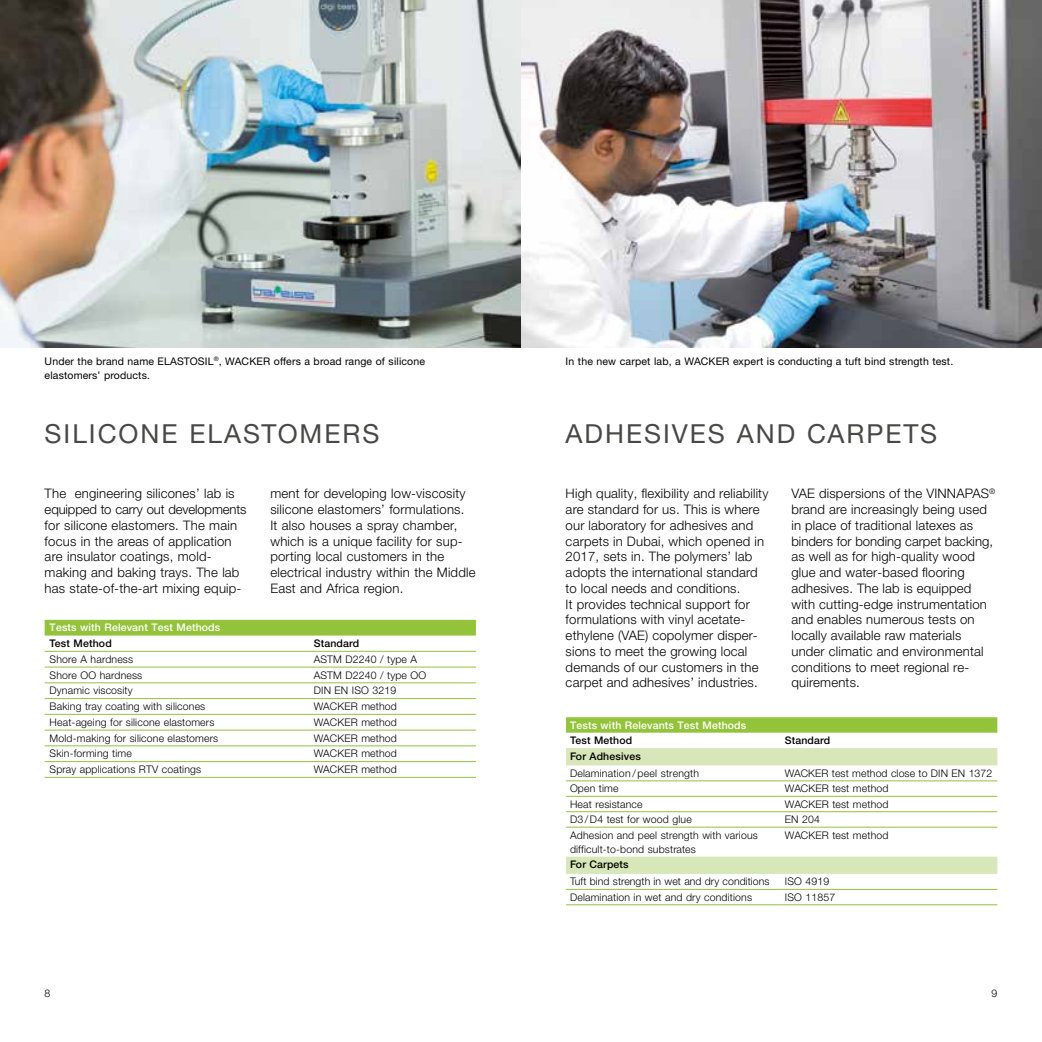
<style>
.page{position:relative;width:1042px;height:1042px;background:#fff}
.page>*{position:absolute;margin:0;border:0;box-sizing:border-box;transform-origin:0 0}
.t1{font:26.25px "Helvetica Panfor Wacker";letter-spacing:.075em;color:#484847}
.t2{font:300 13.12px/15.8px "Helvetica Panfor Wacker";letter-spacing:.015em;color:#000}
.t3{font:300 10.5px/14px "Helvetica Panfor Wacker";letter-spacing:.015em;color:#000}
.t4{font:10.5px/14px "Helvetica Panfor Wacker";letter-spacing:.015em;color:#000}
.t5{font:500 10.5px "Helvetica Panfor Wacker";letter-spacing:.015em;color:#000}
.t6{font:500 10.5px "Helvetica Panfor Wacker";letter-spacing:.015em;color:#fff}
</style>
<div class="page">
<img style="left:0;top:0;width:1042px;height:347px">
<div style="left:45px;top:620px;width:431px;height:15px;background:#93c23b"></div>
<hr style="left:45px;top:651px;width:264px;height:1px;background:#93c23b">
<hr style="left:309px;top:651px;width:167px;height:1px;background:#93c23b">
<hr style="left:45px;top:666px;width:264px;height:1px;background:#93c23b">
<hr style="left:309px;top:666px;width:167px;height:1px;background:#93c23b">
<hr style="left:45px;top:682px;width:264px;height:1px;background:#93c23b">
<hr style="left:309px;top:682px;width:167px;height:1px;background:#93c23b">
<hr style="left:45px;top:698px;width:264px;height:1px;background:#93c23b">
<hr style="left:309px;top:698px;width:167px;height:1px;background:#93c23b">
<hr style="left:45px;top:714px;width:264px;height:1px;background:#93c23b">
<hr style="left:309px;top:714px;width:167px;height:1px;background:#93c23b">
<hr style="left:45px;top:729px;width:264px;height:1px;background:#93c23b">
<hr style="left:309px;top:729px;width:167px;height:1px;background:#93c23b">
<hr style="left:45px;top:745px;width:264px;height:1px;background:#93c23b">
<hr style="left:309px;top:745px;width:167px;height:1px;background:#93c23b">
<hr style="left:45px;top:761px;width:264px;height:1px;background:#93c23b">
<hr style="left:309px;top:761px;width:167px;height:1px;background:#93c23b">
<hr style="left:45px;top:777px;width:264px;height:1px;background:#93c23b">
<hr style="left:309px;top:777px;width:167px;height:1px;background:#93c23b">
<div style="left:566px;top:717px;width:431px;height:15px;background:#93c23b"></div>
<svg style="left:566px;top:748px;width:431px;height:126px"></svg>
<hr style="left:566px;top:780px;width:215px;height:1px;background:#93c23b">
<hr style="left:781px;top:780px;width:216px;height:1px;background:#93c23b">
<hr style="left:566px;top:796px;width:215px;height:1px;background:#93c23b">
<hr style="left:781px;top:796px;width:216px;height:1px;background:#93c23b">
<hr style="left:566px;top:811px;width:215px;height:1px;background:#93c23b">
<hr style="left:781px;top:811px;width:216px;height:1px;background:#93c23b">
<hr style="left:566px;top:827px;width:215px;height:1px;background:#93c23b">
<hr style="left:781px;top:827px;width:216px;height:1px;background:#93c23b">
<hr style="left:566px;top:889px;width:215px;height:1px;background:#93c23b">
<hr style="left:781px;top:889px;width:216px;height:1px;background:#93c23b">
<hr style="left:566px;top:904px;width:215px;height:1px;background:#93c23b">
<hr style="left:781px;top:904px;width:216px;height:1px;background:#93c23b">
<p class="t4" style="left:45px;top:354px;width:382px">Under the brand name ELASTOSIL<sup>®</sup>, WACKER offers a broad range of silicone elastomers’ products.</p>
<p class="t4" style="left:565px;top:354px;width:389px">In the new carpet lab, a WACKER expert is conducting a tuft bind strength test.</p>
<h1 class="t1" style="left:45px;top:417px;width:336px">SILICONE ELASTOMERS</h1>
<h1 class="t1" style="left:566px;top:417px;width:373px">ADHESIVES AND CARPETS</h1>
<p class="t2" style="left:791px;top:486px;width:205px">VAE dispersions of the VINNAPAS<sup>® </sup>brand are increasingly being used in place of traditional latexes as binders for bonding carpet backing, as well as for high-quality wood glue and water-based flooring adhesives. The lab is equipped with cutting-edge instrumentation and enables numerous tests on locally available raw materials under climatic and environmental conditions to meet regional re&shy;quirements.</p>
<p class="t2" style="left:45px;top:486px;width:203px">The engineering silicones’ lab is equipped to carry out developments for silicone elastomers. The main focus in the areas of application are insulator coatings, mold&shy;making and baking trays. The lab has state-of-the-art mixing equip-</p>
<p class="t2" style="left:566px;top:486px;width:204px">High quality, flexibility and reliability are standard for us. This is where our laboratory for adhesives and carpets in Dubai, which opened in 2017, sets in. The polymers’ lab adopts the international standard to local needs and conditions.<br>It provides technical support for formulations with vinyl acetate&shy;ethylene (VAE) copolymer disper&shy;sions to meet the growing local demands of our customers in the carpet and adhesives’ industries.</p>
<p class="t2" style="left:270px;top:486px;width:207px">ment for developing low-viscosity silicone elastomers’ formulations.<br>It also houses a spray chamber, which is a unique facility for sup&shy;porting local customers in the electrical industry within the Middle East and Africa region.</p>
<p class="t6" style="left:50px;top:621px;width:172px">Tests with Relevant Test Methods</p>
<p class="t5" style="left:50px;top:637px;width:64px">Test Method</p>
<p class="t5" style="left:314px;top:637px;width:47px">Standard</p>
<p class="t3" style="left:50px;top:652px;width:85px">Shore A hardness</p>
<p class="t3" style="left:314px;top:652px;width:105px">ASTM D2240 / type A</p>
<p class="t3" style="left:50px;top:668px;width:94px">Shore OO hardness</p>
<p class="t3" style="left:314px;top:668px;width:114px">ASTM D2240 / type OO</p>
<p class="t3" style="left:50px;top:683px;width:85px">Dynamic viscosity</p>
<p class="t3" style="left:314px;top:683px;width:84px">DIN EN ISO 3219</p>
<p class="t3" style="left:50px;top:699px;width:157px">Baking tray coating with silicones</p>
<p class="t3" style="left:314px;top:699px;width:85px">WACKER method</p>
<p class="t3" style="left:50px;top:715px;width:166px">Heat-ageing for silicone elastomers</p>
<p class="t3" style="left:314px;top:715px;width:85px">WACKER method</p>
<p class="t3" style="left:50px;top:731px;width:170px">Mold-making for silicone elastomers</p>
<p class="t3" style="left:314px;top:731px;width:85px">WACKER method</p>
<p class="t3" style="left:50px;top:746px;width:84px">Skin-forming time</p>
<p class="t3" style="left:314px;top:746px;width:85px">WACKER method</p>
<p class="t3" style="left:50px;top:762px;width:153px">Spray applications RTV coatings</p>
<p class="t3" style="left:314px;top:762px;width:85px">WACKER method</p>
<p class="t6" style="left:570px;top:718px;width:178px">Tests with Relevants Test Methods</p>
<p class="t5" style="left:570px;top:734px;width:64px">Test Method</p>
<p class="t5" style="left:785px;top:734px;width:47px">Standard</p>
<p class="t5" style="left:570px;top:749px;width:72px">For Adhesives</p>
<p class="t3" style="left:570px;top:766px;width:131px">Delamination / peel strength</p>
<p class="t3" style="left:785px;top:766px;width:209px">WACKER test method close to DIN EN 1372</p>
<p class="t3" style="left:570px;top:781px;width:50px">Open time</p>
<p class="t3" style="left:785px;top:781px;width:105px">WACKER test method</p>
<p class="t3" style="left:570px;top:797px;width:74px">Heat resistance</p>
<p class="t3" style="left:785px;top:797px;width:105px">WACKER test method</p>
<p class="t3" style="left:570px;top:812px;width:123px">D3 /D4 test for wood glue</p>
<p class="t3" style="left:785px;top:812px;width:37px">EN 204</p>
<p class="t3" style="left:570px;top:828px;width:189px">Adhesion and peel strength with various difficult-to-bond substrates</p>
<p class="t3" style="left:785px;top:828px;width:105px">WACKER test method</p>
<p class="t5" style="left:570px;top:858px;width:60px">For Carpets</p>
<p class="t3" style="left:570px;top:874px;width:201px">Tuft bind strength in wet and dry conditions</p>
<p class="t3" style="left:785px;top:874px;width:46px">ISO 4919</p>
<p class="t3" style="left:570px;top:890px;width:184px">Delamination in wet and dry conditions</p>
<p class="t3" style="left:785px;top:890px;width:52px">ISO 11857</p>
<p class="t3" style="left:45px;top:986px;width:7px">8</p>
<p class="t3" style="left:991px;top:986px;width:7px">9</p>
</div>
